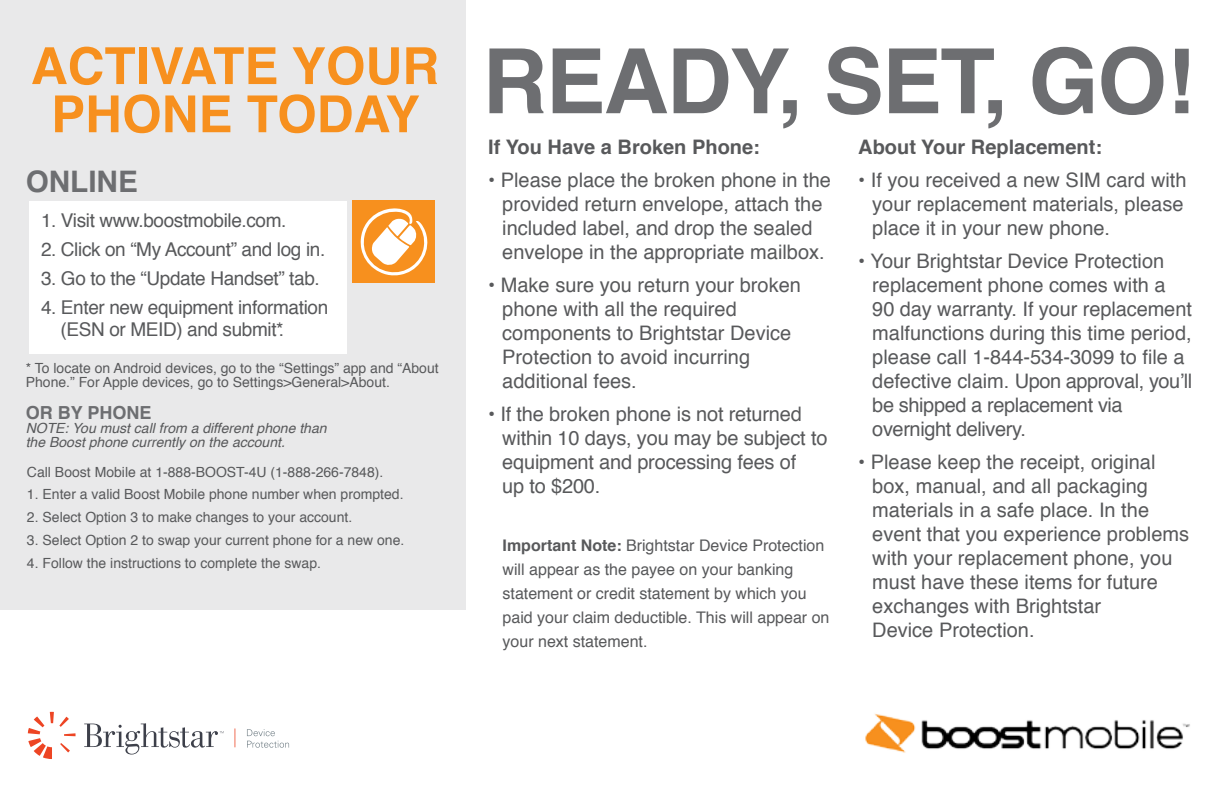
<style>
.page{position:relative;width:1224px;height:792px;background:#fff}
.page>*{position:absolute;margin:0;border:0;box-sizing:border-box;transform-origin:0 0}
.t1{font:700 90px "Helvetica";letter-spacing:-.02em;color:#6d6e71}
.t2{font:700 51px/48.2px "Helvetica";color:#f7901e;text-align:center}
.t3{font:700 29.6px "Helvetica";color:#6d6e71}
.t4{font:20px/24px "Helvetica";color:#58595b}
.t5{font:700 20px "Helvetica";color:#58595b}
.t6{font:19px/21.6px "Helvetica";letter-spacing:-.02em;color:#58595b}
.t7{font:700 18px "Helvetica";color:#6d6e71}
.t8{font:16px/24px "Helvetica";color:#58595b}
.t9{font:14px/14px "Helvetica";color:#58595b}
.t10{font:italic 14px/14px "Helvetica";color:#58595b}
.s1{font-weight:700}
</style>
<div class="page">
<div style="left:0;top:0;width:465px;height:609px;background:#e9e9ea"></div>
<div style="left:29px;top:201px;width:318px;height:153px;background:#fff"></div>
<div style="left:353px;top:201px;width:82px;height:82px;background:#f7901e"></div>
<svg style="left:361px;top:208px;width:67px;height:68px"></svg>
<img style="left:865px;top:713px;width:325px;height:40px">
<svg style="left:28px;top:712px;width:48px;height:47px"></svg>
<svg style="left:84px;top:723px;width:140px;height:32px"></svg>
<svg style="left:235px;top:728px;width:1px;height:19px"></svg>
<svg style="left:247px;top:729px;width:42px;height:19px"></svg>
<h2 class="t2" style="left:31px;top:43px;width:410px">ACTIVATE YOUR<br>PHONE TODAY</h2>
<h3 class="t3" style="left:26px;top:158px;width:114px">ONLINE</h3>
<p class="t6" style="left:41px;top:210px;width:247px">1. Visit www.boostmobile.com.</p>
<p class="t6" style="left:41px;top:239px;width:286px">2. Click on “My Account” and log in.</p>
<p class="t6" style="left:41px;top:268px;width:280px">3. Go to the “Update Handset” tab.</p>
<p class="t6" style="left:61px;top:297px;width:269px;text-indent:-20px">4. Enter new equipment information (ESN or MEID) and submit*.</p>
<p class="t9" style="left:26px;top:361px;width:415px">* To locate on Android devices, go to the “Settings” app and “About<br>Phone.” For Apple devices, go to Settings&gt;General&gt;About.</p>
<p class="t7" style="left:26px;top:398px;width:127px">OR BY PHONE</p>
<p class="t10" style="left:26px;top:421px;width:302px">NOTE: You must call from a different phone than the Boost phone currently on the account.</p>
<p class="t9" style="left:27px;top:466px;width:358px">Call Boost Mobile at 1-888-BOOST-4U (1-888-266-7848).</p>
<p class="t9" style="left:27px;top:488px;width:378px">1. Enter a valid Boost Mobile phone number when prompted.</p>
<p class="t9" style="left:27px;top:511px;width:327px">2. Select Option 3 to make changes to your account.</p>
<p class="t9" style="left:27px;top:534px;width:379px">3. Select Option 2 to swap your current phone for a new one.</p>
<p class="t9" style="left:27px;top:557px;width:296px">4. Follow the instructions to complete the swap.</p>
<h1 class="t1" style="left:482px;top:9px;width:714px">READY, SET, GO!</h1>
<p class="t5" style="left:488px;top:131px;width:273px">If You Have a Broken Phone:</p>
<p class="t4" style="left:488px;top:168px;width:344px;text-align:center">• Please place the broken phone in the provided return envelope, attach the included label, and drop the sealed envelope in the appropriate mailbox.</p>
<p class="t4" style="left:502px;top:273px;width:300px;text-indent:-14px">• Make sure you return your broken phone with all the required components to Brightstar Device<br>Protection to avoid incurring additional fees.</p>
<p class="t4" style="left:502px;top:402px;width:327px;text-indent:-14px">• If the broken phone is not returned within 10 days, you may be subject to equipment and processing fees of<br>up to $200.</p>
<p class="t5" style="left:858px;top:131px;width:245px">About Your Replacement:</p>
<p class="t4" style="left:872px;top:168px;width:316px;text-indent:-14px">• If you received a new SIM card with your replacement materials, please place it in your new phone.</p>
<p class="t4" style="left:872px;top:249px;width:321px;text-indent:-14px">• Your Brightstar Device Protection replacement phone comes with a 90 day warranty. If your replacement malfunctions during this time period, please call 1-844-534-3099 to file a defective claim. Upon approval, you’ll be shipped a replacement via overnight delivery.</p>
<p class="t4" style="left:872px;top:450px;width:318px;text-indent:-14px">• Please keep the receipt, original box, manual, and all packaging materials in a safe place. In the event that you experience problems with your replacement phone, you must have these items for future exchanges with Brightstar<br>Device Protection.</p>
<p class="t8" style="left:503px;top:534px;width:328px"><span class="s1">Important Note:</span> Brightstar Device Protection will appear as the payee on your banking statement or credit statement by which you paid your claim deductible. This will appear on your next statement.</p>
</div>
